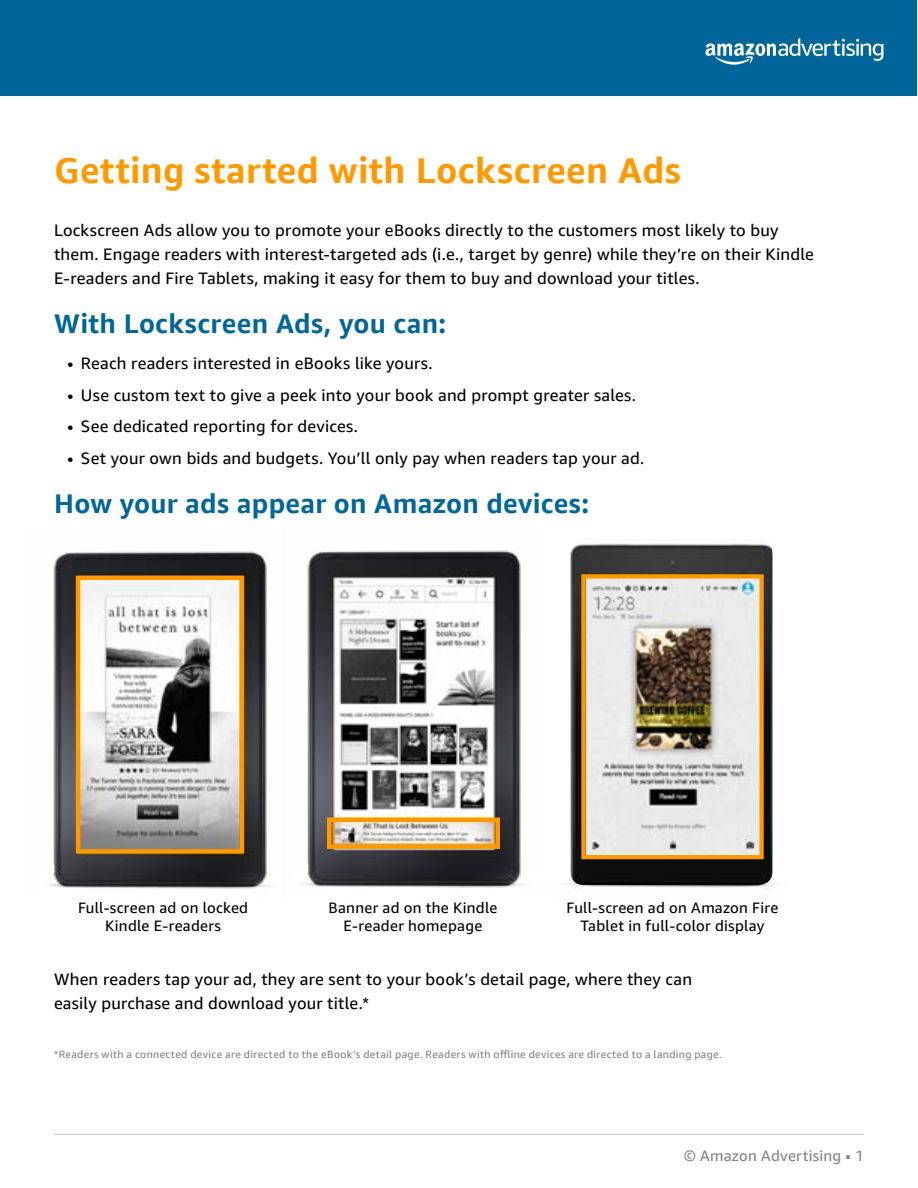
<style>
.page{position:relative;width:918px;height:1188px;background:#fff}
.page>*{position:absolute;margin:0;border:0;box-sizing:border-box;transform-origin:0 0}
.t1{font:700 36px "Amazon Ember";letter-spacing:.01em;color:#f90}
.t2{font:700 27px "Amazon Ember";letter-spacing:.01em;color:#069}
.t3{font:16.5px/24px "Amazon Ember";letter-spacing:.015em;color:#000}
.t4{font:15px/18px "Amazon Ember";letter-spacing:.02em;color:#000;text-align:center}
.t5{font:15px "Amazon Ember";letter-spacing:.02em;color:#808285}
.t6{font:10.5px "Amazon Ember";letter-spacing:.035em;color:#808285}
</style>
<div class="page">
<hr style="left:54px;top:1134px;width:810px;height:1px;background:#c0c1c2">
<img style="left:563px;top:883px;width:210px;height:6px">
<div style="left:1px;top:0;width:916px;height:96px;background:#069"></div>
<svg style="left:705px;top:38px;width:178px;height:27px"></svg>
<img style="left:570px;top:543px;width:202px;height:342px">
<img style="left:304px;top:550px;width:221px;height:338px">
<img style="left:50px;top:551px;width:221px;height:338px">
<div style="left:581px;top:574px;width:183px;height:285px;border:4px solid #f90"></div>
<div style="left:327px;top:817px;width:173px;height:32px;border:4px solid #f90"></div>
<div style="left:76px;top:576px;width:168px;height:278px;border:4px solid #f90"></div>
<h1 class="t1" style="left:54px;top:148px;width:628px">Getting started with Lockscreen Ads</h1>
<p class="t3" style="left:54px;top:218px;width:762px">Lockscreen Ads allow you to promote your eBooks directly to the customers most likely to buy them. Engage readers with interest-targeted ads (i.e., target by genre) while they’re on their Kindle<br>E-readers and Fire Tablets, making it easy for them to buy and download your titles.</p>
<h2 class="t2" style="left:54px;top:307px;width:394px">With Lockscreen Ads, you can:</h2>
<p class="t3" style="left:68px;top:352px;width:367px">• Reach readers interested in eBooks like yours.</p>
<p class="t3" style="left:68px;top:383px;width:570px">• Use custom text to give a peek into your book and prompt greater sales.</p>
<p class="t3" style="left:68px;top:415px;width:292px">• See dedicated reporting for devices.</p>
<p class="t3" style="left:68px;top:446px;width:578px">• Set your own bids and budgets. You’ll only pay when readers tap your ad.</p>
<h2 class="t2" style="left:54px;top:487px;width:536px">How your ads appear on Amazon devices:</h2>
<p class="t4" style="left:78px;top:898px;width:172px">Full-screen ad on locked<br>Kindle E-readers</p>
<p class="t4" style="left:329px;top:898px;width:170px">Banner ad on the Kindle<br>E-reader homepage</p>
<p class="t4" style="left:567px;top:898px;width:213px">Full-screen ad on Amazon Fire<br>Tablet in full-color display</p>
<p class="t3" style="left:54px;top:968px;width:640px">When readers tap your ad, they are sent to your book’s detail page, where they can easily purchase and download your title.*</p>
<p class="t6" style="left:54px;top:1047px;width:669px">*Readers with a connected device are directed to the eBook’s detail page. Readers with offline devices are directed to a landing page.</p>
<p class="t5" style="left:684px;top:1146px;width:181px">© Amazon Advertising • 1</p>
</div>
